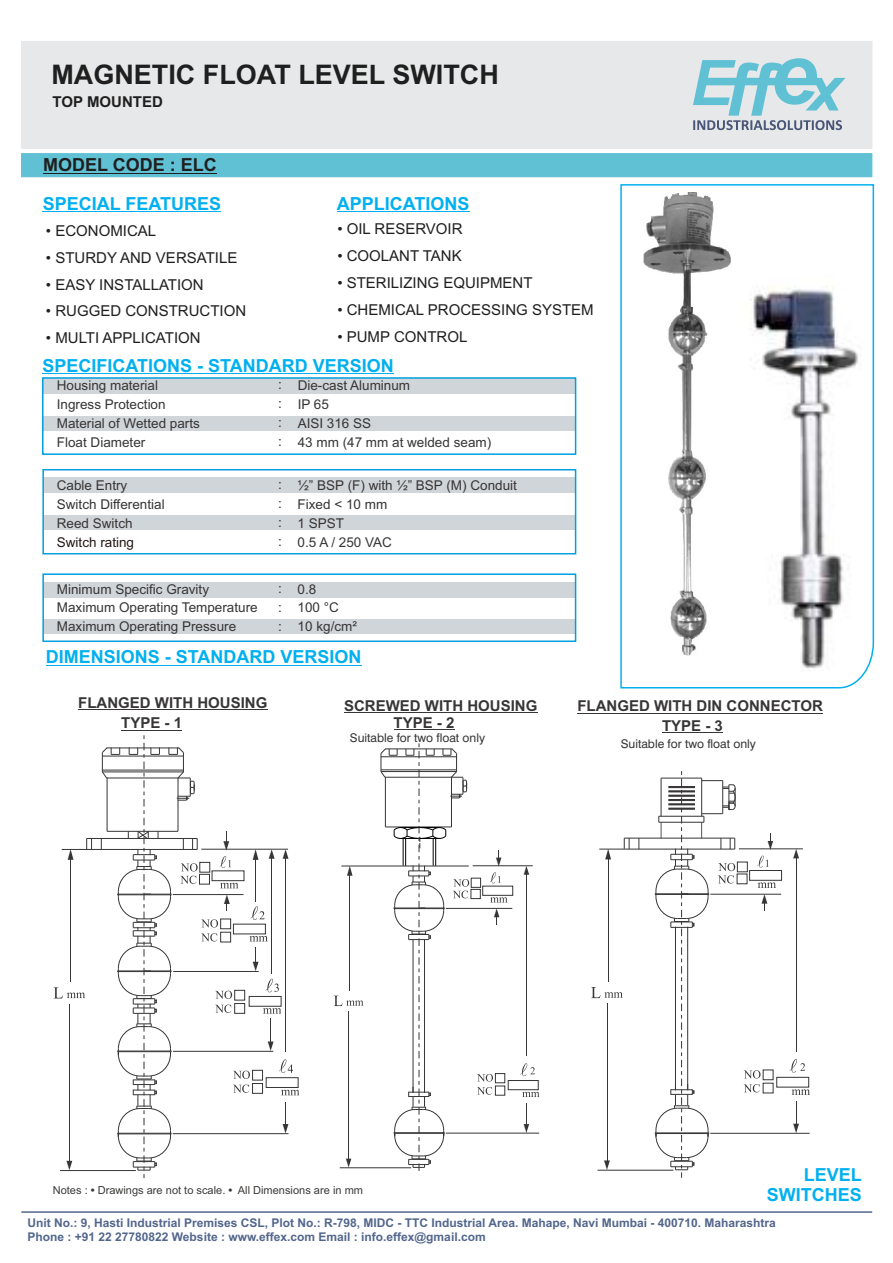
<style>
.page{position:relative;width:893px;height:1263px;background:#fff}
.page>*{position:absolute;margin:0;border:0;box-sizing:border-box;transform-origin:0 0}
.t1{font:700 27px "Arial";color:#201f1f}
.t2{font:700 18px/20.1px "Arial";color:#00b0f0;text-align:right}
.t3{font:700 18px "Arial";color:#201f1f}
.t4{font:15px "Arial";color:#201f1f}
.t5{font:700 15px/19.2px "Arial";color:#373535}
.t6{font:700 15px "Arial";color:#201f1f}
.t7{font:13.5px/19px "Arial";color:#373535}
.t8{font:13.5px "Arial";color:#231916}
.t9{font:700 12px/13.4px "Arial";color:#52668c}
.t10{font:12px "Swiss 721 BT";color:#373535}
.t11{font:11.1px "Arial";color:#3d3b39}
.s1{font-weight:700}
</style>
<div class="page">
<hr style="left:43px;top:211px;width:178px;height:1px;background:#00b0f0">
<div style="left:21px;top:153px;width:851px;height:24px;background:#60c0d4;border:1px solid #60c0d4"></div>
<div style="left:21px;top:41px;width:851px;height:108px;background:#e7e8e9"></div>
<hr style="left:43px;top:173px;width:174px;height:1px;background:#201f1f">
<svg style="left:693px;top:58px;width:152px;height:72px"></svg>
<hr style="left:21px;top:1211px;width:851px;height:2px;background:#52668c">
<hr style="left:337px;top:211px;width:133px;height:1px;background:#00b0f0">
<hr style="left:43px;top:373px;width:351px;height:1px;background:#00b0f0">
<svg style="left:620px;top:184px;width:255px;height:505px"></svg>
<img style="left:644px;top:192px;width:88px;height:464px">
<img style="left:735px;top:271px;width:130px;height:405px">
<hr style="left:46px;top:665px;width:316px;height:1px;background:#00b0f0">
<div style="left:44px;top:582px;width:532px;height:15px;background:#d0d5da"></div>
<div style="left:44px;top:620px;width:532px;height:14px;background:#d0d5da"></div>
<div style="left:43px;top:477px;width:533px;height:16px;background:#d0d5da"></div>
<div style="left:43px;top:515px;width:533px;height:15px;background:#d0d5da"></div>
<div style="left:43px;top:378px;width:533px;height:16px;background:#d0d5da"></div>
<div style="left:43px;top:416px;width:533px;height:14px;background:#d0d5da"></div>
<div style="left:42px;top:377px;width:534px;height:78px;border:2px solid #009fdd"></div>
<div style="left:42px;top:469px;width:534px;height:85px;border:2px solid #009fdd"></div>
<div style="left:42px;top:573px;width:534px;height:69px;border:2px solid #009fdd"></div>
<hr style="left:577px;top:713px;width:246px;height:1px;background:#373535">
<svg style="left:591px;top:987px;width:32px;height:11px"></svg>
<svg style="left:757px;top:856px;width:12px;height:11px"></svg>
<svg style="left:744px;top:1070px;width:16px;height:8px"></svg>
<svg style="left:758px;top:882px;width:18px;height:6px"></svg>
<svg style="left:792px;top:1089px;width:18px;height:6px"></svg>
<svg style="left:744px;top:1084px;width:16px;height:8px"></svg>
<hr style="left:597px;top:1170px;width:76px;height:1px;background:#373535">
<hr style="left:607px;top:1003px;width:1px;height:159px;background:#373535">
<svg style="left:604px;top:1160px;width:6px;height:9px"></svg>
<svg style="left:605px;top:850px;width:6px;height:9px"></svg>
<hr style="left:608px;top:858px;width:1px;height:123px;background:#373535">
<hr style="left:739px;top:848px;width:64px;height:1px;background:#373535">
<svg style="left:793px;top:1101px;width:6px;height:32px"></svg>
<svg style="left:762px;top:895px;width:5px;height:16px"></svg>
<svg style="left:793px;top:849px;width:6px;height:9px"></svg>
<hr style="left:796px;top:857px;width:1px;height:194px;background:#373535">
<hr style="left:710px;top:894px;width:71px;height:1px;background:#373535">
<hr style="left:710px;top:1133px;width:100px;height:1px;background:#373535">
<hr style="left:599px;top:849px;width:136px;height:1px;background:#373535">
<hr style="left:624px;top:838px;width:111px;height:1px;background:#373535">
<svg style="left:624px;top:838px;width:6px;height:11px"></svg>
<div style="left:737px;top:862px;width:11px;height:10px;background:#fff;border:1px solid #373535"></div>
<div style="left:763px;top:1069px;width:10px;height:11px;background:#fff;border:1px solid #373535"></div>
<div style="left:749px;top:870px;width:33px;height:11px;background:#fff;border:1px solid #373535"></div>
<div style="left:776px;top:1077px;width:33px;height:10px;background:#fff;border:1px solid #373535"></div>
<div style="left:737px;top:873px;width:10px;height:11px;background:#fff;border:1px solid #373535"></div>
<svg style="left:655px;top:771px;width:81px;height:407px"></svg>
<svg style="left:789px;top:1059px;width:16px;height:14px"></svg>
<hr style="left:662px;top:732px;width:61px;height:1px;background:#373535">
<svg style="left:768px;top:834px;width:5px;height:16px"></svg>
<hr style="left:344px;top:712px;width:193px;height:1px;background:#373535">
<hr style="left:394px;top:729px;width:60px;height:1px;background:#373535">
<svg style="left:334px;top:996px;width:29px;height:10px"></svg>
<svg style="left:490px;top:872px;width:11px;height:11px"></svg>
<svg style="left:490px;top:897px;width:17px;height:5px"></svg>
<svg style="left:522px;top:1092px;width:17px;height:5px"></svg>
<svg style="left:477px;top:1074px;width:16px;height:21px"></svg>
<hr style="left:340px;top:1167px;width:71px;height:1px;background:#373535">
<hr style="left:348px;top:1011px;width:1px;height:149px;background:#373535">
<svg style="left:346px;top:1158px;width:5px;height:9px"></svg>
<svg style="left:347px;top:867px;width:5px;height:9px"></svg>
<hr style="left:349px;top:874px;width:1px;height:116px;background:#373535">
<hr style="left:473px;top:865px;width:60px;height:1px;background:#373535">
<svg style="left:524px;top:1103px;width:5px;height:30px"></svg>
<svg style="left:494px;top:909px;width:5px;height:15px"></svg>
<svg style="left:524px;top:866px;width:5px;height:9px"></svg>
<hr style="left:526px;top:873px;width:1px;height:183px;background:#373535">
<hr style="left:446px;top:908px;width:66px;height:1px;background:#373535">
<hr style="left:446px;top:1133px;width:93px;height:1px;background:#373535">
<hr style="left:341px;top:866px;width:128px;height:1px;background:#373535">
<svg style="left:380px;top:743px;width:89px;height:428px"></svg>
<div style="left:471px;top:878px;width:10px;height:10px;background:#fff;border:1px solid #373535"></div>
<div style="left:495px;top:1073px;width:10px;height:10px;background:#fff;border:1px solid #373535"></div>
<div style="left:482px;top:886px;width:31px;height:10px;background:#fff;border:1px solid #373535"></div>
<div style="left:508px;top:1080px;width:31px;height:10px;background:#fff;border:1px solid #373535"></div>
<div style="left:471px;top:889px;width:10px;height:10px;background:#fff;border:1px solid #373535"></div>
<div style="left:495px;top:1085px;width:10px;height:10px;background:#fff;border:1px solid #373535"></div>
<svg style="left:520px;top:1063px;width:15px;height:13px"></svg>
<svg style="left:496px;top:850px;width:5px;height:16px"></svg>
<svg style="left:54px;top:987px;width:31px;height:11px"></svg>
<hr style="left:60px;top:1170px;width:76px;height:1px;background:#373535">
<hr style="left:69px;top:1004px;width:1px;height:158px;background:#373535">
<svg style="left:67px;top:1161px;width:5px;height:9px"></svg>
<svg style="left:68px;top:850px;width:6px;height:10px"></svg>
<hr style="left:70px;top:858px;width:1px;height:124px;background:#373535">
<hr style="left:62px;top:849px;width:135px;height:1px;background:#373535">
<hr style="left:87px;top:838px;width:110px;height:1px;background:#373535">
<svg style="left:86px;top:838px;width:6px;height:11px"></svg>
<hr style="left:78px;top:709px;width:189px;height:1px;background:#373535">
<svg style="left:101px;top:735px;width:198px;height:443px"></svg>
<hr style="left:121px;top:730px;width:61px;height:1px;background:#373535">
<h1 class="t1" style="left:51px;top:64px;width:449px">MAGNETIC FLOAT LEVEL SWITCH</h1>
<p class="t6" style="left:53px;top:96px;width:112px">TOP MOUNTED</p>
<h2 class="t3" style="left:43px;top:158px;width:175px">MODEL CODE : ELC</h2>
<h2 class="t2" style="left:337px;top:195px;width:134px">APPLICATIONS</h2>
<p class="t4" style="left:337px;top:223px;width:127px">• OIL RESERVOIR</p>
<p class="t4" style="left:337px;top:250px;width:126px">• COOLANT TANK</p>
<p class="t4" style="left:337px;top:277px;width:197px">• STERILIZING EQUIPMENT</p>
<p class="t4" style="left:337px;top:304px;width:258px">• CHEMICAL PROCESSING SYSTEM</p>
<p class="t4" style="left:337px;top:331px;width:131px">• PUMP CONTROL</p>
<h2 class="t2" style="left:43px;top:357px;width:353px">SPECIFICATIONS - STANDARD VERSION</h2>
<h2 class="t2" style="left:43px;top:195px;width:180px">SPECIAL FEATURES</h2>
<p class="t4" style="left:46px;top:225px;width:112px">• ECONOMICAL</p>
<p class="t4" style="left:46px;top:252px;width:193px">• STURDY AND VERSATILE</p>
<p class="t4" style="left:46px;top:279px;width:159px">• EASY INSTALLATION</p>
<p class="t4" style="left:46px;top:305px;width:202px">• RUGGED CONSTRUCTION</p>
<p class="t4" style="left:46px;top:332px;width:156px">• MULTI APPLICATION</p>
<p class="t7" style="left:57px;top:377px;width:145px">Housing material<br>Ingress Protection<br>Material of Wetted parts<br>Float Diameter</p>
<p class="t7" style="left:298px;top:377px;width:195px">Die-cast Aluminum<br>IP 65<br>AISI 316 SS<br>43 mm (47 mm at welded seam)</p>
<p class="t7" style="left:57px;top:477px;width:72px">Cable Entry</p>
<p class="t7" style="left:57px;top:515px;width:77px">Reed Switch</p>
<p class="t7" style="left:278px;top:376px;width:5px;text-align:justify">: : : :</p>
<p class="t7" style="left:298px;top:477px;width:221px">½” BSP (F) with ½” BSP (M) Conduit<br>Fixed &lt; 10 mm<br>1 SPST<br>0.5 A / 250 VAC</p>
<p class="t7" style="left:278px;top:476px;width:5px;text-align:justify">: : : :</p>
<p class="t7" style="left:57px;top:496px;width:109px">Switch Differential</p>
<p class="t8" style="left:57px;top:537px;width:79px">Switch rating</p>
<p class="t7" style="left:57px;top:581px;width:202px;line-height:18.6px">Minimum Specific Gravity<br>Maximum Operating Temperature<br>Maximum Operating Pressure</p>
<p class="t7" style="left:298px;top:581px;width:61px;line-height:18.6px">0.8<br>100 °C<br>10 kg/cm²</p>
<p class="t7" style="left:278px;top:580px;width:5px;text-align:justify">: : :</p>
<h2 class="t2" style="left:46px;top:649px;width:317px">DIMENSIONS - STANDARD VERSION</h2>
<p class="t5" style="left:121px;top:694px;width:148px;line-height:20.2px;text-indent:-43px">FLANGED WITH HOUSING<br>TYPE - 1</p>
<p class="t5" style="left:394px;top:699px;width:145px;line-height:16.6px;text-indent:-50px">SCREWED WITH HOUSING<br>TYPE - 2</p>
<p class="t10" style="left:350px;top:733px;width:137px">Suitable for two float only</p>
<p class="t5" style="left:662px;top:698px;width:162px;text-indent:-85px">FLANGED WITH DIN CONNECTOR<br>TYPE - 3</p>
<p class="t10" style="left:621px;top:739px;width:137px">Suitable for two float only</p>
<p class="t11" style="left:53px;top:1186px;width:312px">Notes : <span class="s1">•</span> Drawings are not to scale. <span class="s1">•</span> All Dimensions are in mm</p>
<h2 class="t2" style="left:767px;top:1166px;width:97px">LEVEL<br>SWITCHES</h2>
<p class="t9" style="left:27px;top:1217px;width:750px">Unit No.: 9, Hasti Industrial Premises CSL, Plot No.: R-798, MIDC - TTC Industrial Area. Mahape, Navi Mumbai - 400710. Maharashtra<br>Phone : +91 22 27780822 Website : www.effex.com Email : info.effex@gmail.com</p>
</div>
